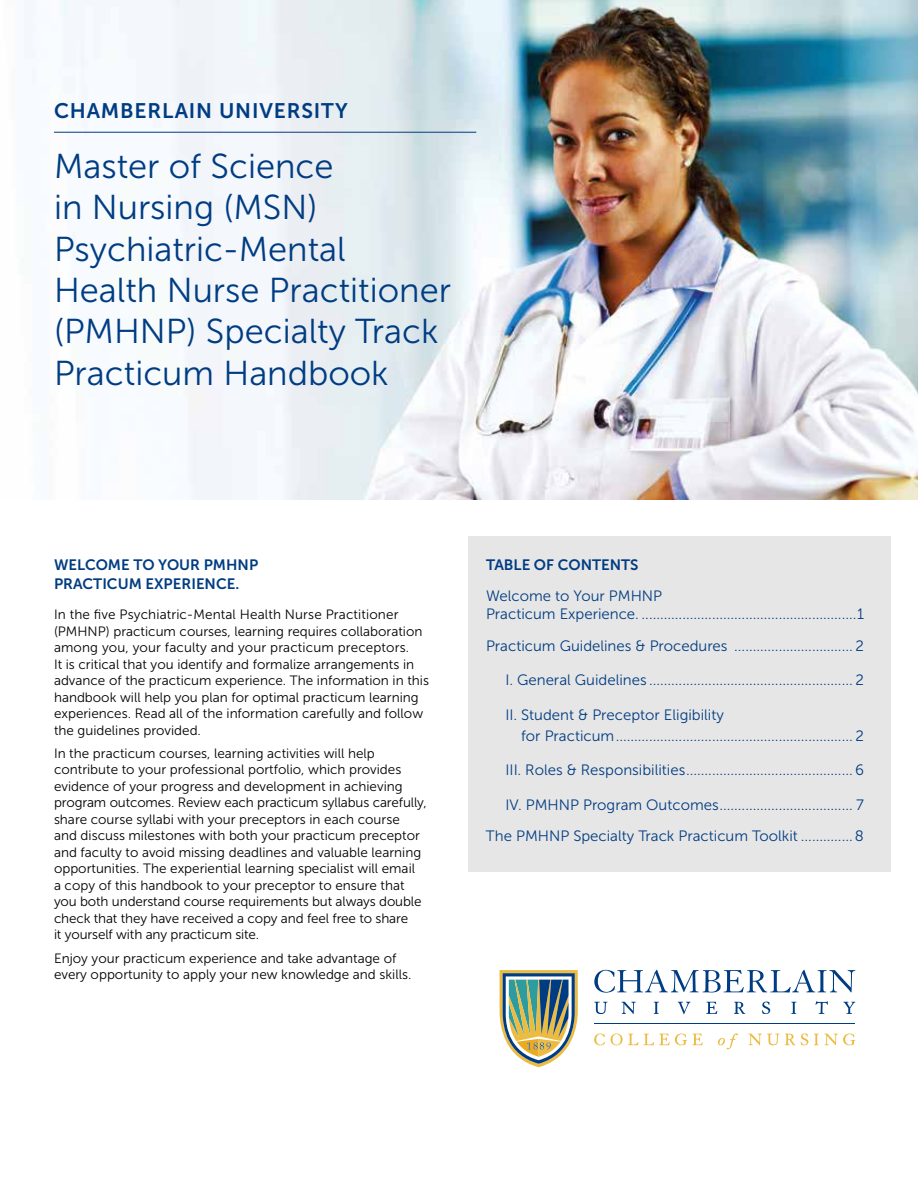
<style>
.page{position:relative;width:918px;height:1188px;background:#fff}
.page>*{position:absolute;margin:0;border:0;box-sizing:border-box;transform-origin:0 0}
.Cover_Title{font:34.5px/41.4px "Museo Sans 300";color:#003c82}
.CU_-_Title{font:21px "Museo Sans 700";letter-spacing:.04em;color:#003c82}
.t1{font:15px/18px "Museo Sans 300";color:#003c82}
.H2_-_Museo{font:15px/19.5px "Museo Sans 700";color:#003c82}
.TOC_-_Header{font:15px "Museo Sans 700";color:#003c82}
.Body_-_Museo{font:13.5px/16.5px "Museo Sans 300";color:#000}
</style>
<div class="page">
<img style="left:24px;top:0;width:894px;height:500px">
<div style="left:469px;top:537px;width:422px;height:335px;background:#e7e6e6"></div>
<svg style="left:594px;top:1034px;width:11px;height:11px"></svg>
<svg style="left:611px;top:1034px;width:92px;height:11px"></svg>
<svg style="left:718px;top:1033px;width:20px;height:16px"></svg>
<svg style="left:748px;top:1034px;width:31px;height:11px"></svg>
<svg style="left:785px;top:1034px;width:10px;height:11px"></svg>
<svg style="left:801px;top:1034px;width:7px;height:11px"></svg>
<svg style="left:814px;top:1034px;width:41px;height:11px"></svg>
<hr style="left:594px;top:1023px;width:261px;height:1px;background:#003c82">
<svg style="left:594px;top:970px;width:261px;height:23px"></svg>
<svg style="left:594px;top:1002px;width:13px;height:12px"></svg>
<svg style="left:622px;top:1002px;width:14px;height:12px"></svg>
<svg style="left:654px;top:1002px;width:5px;height:12px"></svg>
<svg style="left:678px;top:1002px;width:12px;height:12px"></svg>
<svg style="left:706px;top:1002px;width:11px;height:12px"></svg>
<svg style="left:734px;top:1002px;width:11px;height:12px"></svg>
<svg style="left:762px;top:1002px;width:8px;height:12px"></svg>
<svg style="left:791px;top:1002px;width:5px;height:12px"></svg>
<svg style="left:815px;top:1001px;width:13px;height:13px"></svg>
<svg style="left:844px;top:1002px;width:11px;height:12px"></svg>
<svg style="left:500px;top:970px;width:78px;height:97px"></svg>
<hr style="left:54px;top:132px;width:422px;height:1px;background:#003c82">
<h1 class="CU_-_Title" style="left:54px;top:99px;width:295px">CHAMBERLAIN UNIVERSITY</h1>
<p class="Cover_Title" style="left:54px;top:145px;width:399px">Master of Science<br>in Nursing (MSN)<br>Psychiatric-Mental<br>Health Nurse Practitioner</p>
<p class="Cover_Title" style="left:54px;top:311px;width:386px">(PMHNP) Specialty Track<br>Practicum Handbook</p>
<p class="H2_-_Museo" style="left:54px;top:555px;width:206px">WELCOME TO YOUR PMHNP<br>PRACTICUM EXPERIENCE.</p>
<p class="Body_-_Museo" style="left:54px;top:606px;width:376px">In the five Psychiatric-Mental Health Nurse Practitioner (PMHNP) practicum courses, learning requires collaboration among you, your faculty and your practicum preceptors.<br>It is critical that you identify and formalize arrangements in advance of the practicum experience. The information in this handbook will help you plan for optimal practicum learning experiences. Read all of the information carefully and follow the guidelines provided.</p>
<p class="Body_-_Museo" style="left:54px;top:745px;width:374px">In the practicum courses, learning activities will help contribute to your professional portfolio, which provides evidence of your progress and development in achieving program outcomes. Review each practicum syllabus carefully, share course syllabi with your preceptors in each course<br>and discuss milestones with both your practicum preceptor and faculty to avoid missing deadlines and valuable learning opportunities. The experiential learning specialist will email<br>a copy of this handbook to your preceptor to ensure that you both understand course requirements but always double check that they have received a copy and feel free to share<br>it yourself with any practicum site.</p>
<p class="Body_-_Museo" style="left:54px;top:950px;width:359px">Enjoy your practicum experience and take advantage of every opportunity to apply your new knowledge and skills.</p>
<p class="TOC_-_Header" style="left:486px;top:556px;width:154px">TABLE OF CONTENTS</p>
<p class="t1" style="left:486px;top:587px;width:380px">Welcome to Your PMHNP<br>Practicum Experience. ..........................................................1</p>
<p class="t1" style="left:486px;top:637px;width:380px">Practicum Guidelines &amp; Procedures ................................ 2</p>
<p class="t1" style="left:506px;top:671px;width:360px">I. General Guidelines ....................................................... 2</p>
<p class="t1" style="left:521px;top:704px;width:344px;line-height:21px;text-indent:-16px">II. Student &amp; Preceptor Eligibility<br>for Practicum................................................................ 2</p>
<p class="t1" style="left:506px;top:761px;width:360px">III. Roles &amp; Responsibilities............................................. 6</p>
<p class="t1" style="left:506px;top:796px;width:360px">IV. PMHNP Program Outcomes.................................... 7</p>
<p class="t1" style="left:486px;top:827px;width:380px">The PMHNP Specialty Track Practicum Toolkit ..............8</p>
</div>
